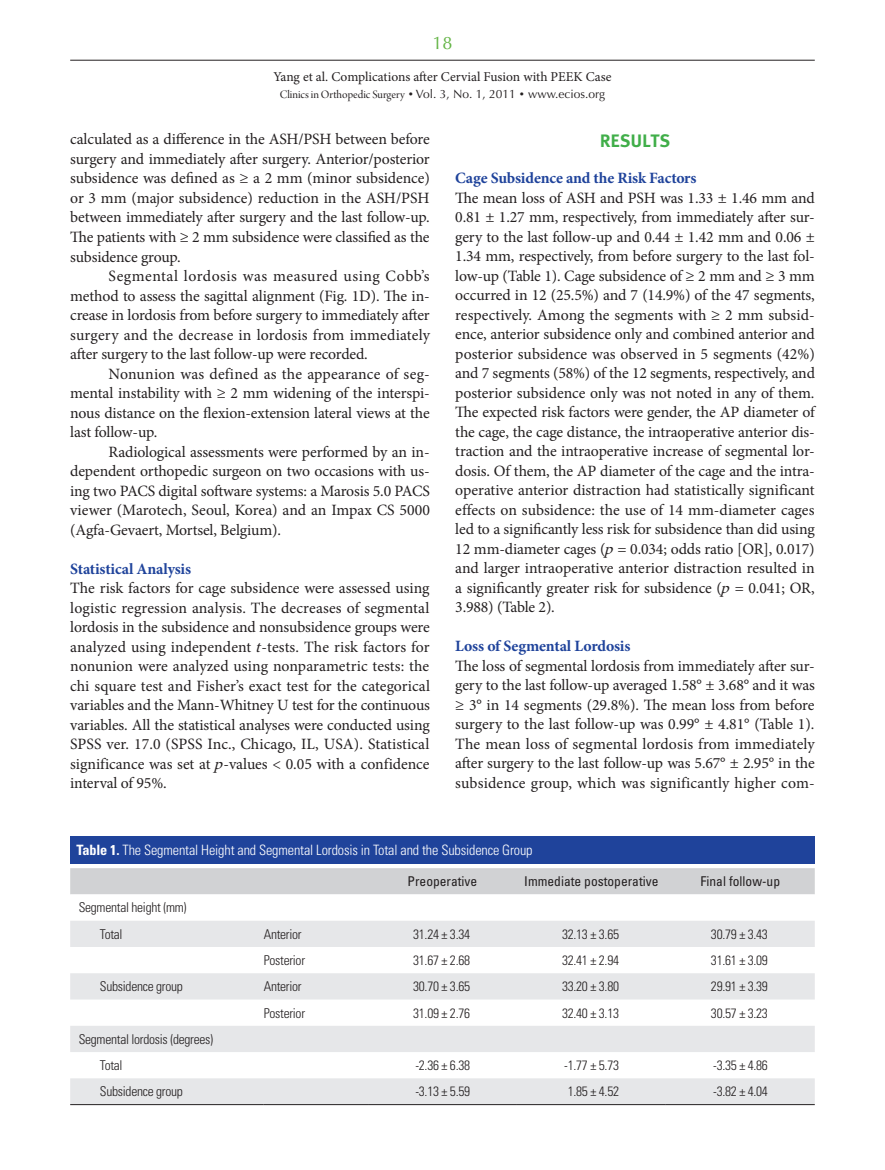
<style>
.page{position:relative;width:885px;height:1170px;background:#fff}
.page>*{position:absolute;margin:0;border:0;box-sizing:border-box;transform-origin:0 0}
.서론{font:700 18px "Meta Plus";letter-spacing:-.01em;color:#40ae49}
.t1{font:18px "Optima LT Std";color:#63b445}
.본문-첫문단{font:15.75px/19.5px "Minion Pro";letter-spacing:-.01em;color:#231f20;text-align:justify}
.본문{font:15.75px/19.5px "Minion Pro";letter-spacing:-.01em;color:#231f20;text-align:justify}
._1__제목{font:700 15.75px "Minion Pro";letter-spacing:-.01em;color:#1f439b}
.표_제목{font:300 condensed 14.25px "Univers";letter-spacing:-.01em;color:#fff}
.표_본문{font:300 condensed 13.5px "Univers";letter-spacing:-.02em;color:#231f20}
.t2{font:13.5px "Minion Pro";color:#231f20}
.표_1_Line{font:condensed 13.5px "Univers";color:#231f20}
.t3{font:12px "Optima LT Std";color:#231f20}
.s1{font-family:"Arno Pro Display"}
.s2{font-size:9px}
.s3{font-style:italic}
.s4{font-weight:700}
</style>
<div class="page">
<hr style="left:70px;top:60px;width:744px;height:1px;background:#231f20">
<div style="left:70px;top:836px;width:744px;height:27px;background:#1f439b"></div>
<div style="left:70px;top:868px;width:744px;height:26px;background:#d1d2d4"></div>
<svg style="left:70px;top:921px;width:744px;height:183px;fill:#e6e7e9"></svg>
<hr style="left:70px;top:1104px;width:194px;height:1px;background:#231f20">
<hr style="left:264px;top:1104px;width:104px;height:1px;background:#231f20">
<hr style="left:368px;top:1104px;width:149px;height:1px;background:#231f20">
<hr style="left:517px;top:1104px;width:148px;height:1px;background:#231f20">
<hr style="left:665px;top:1104px;width:149px;height:1px;background:#231f20">
<p class="t1" style="left:432px;top:32px;width:22px">18</p>
<p class="t2" style="left:273px;top:68px;width:339px">Yang et al. Complications after Cervial Fusion with PEEK Case</p>
<p class="t3" style="left:280px;top:87px;width:327px"><span class="s1">Clinics in Orthopedic Surgery</span> <span class="s2">•</span> Vol. 3, No. 1, 2011 <span class="s2">•</span> www.ecios.org</p>
<p class="본문-첫문단" style="left:70px;top:130px;width:361px">calculated as a difference in the ASH/PSH between before surgery and immediately after surgery. Anterior/posterior subsidence was defined as ≥ a 2 mm (minor subsidence) or 3 mm (major subsidence) reduction in the ASH/PSH between immediately after surgery and the last follow-up.<br>The patients with ≥ 2 mm subsidence were classified as the subsidence group.</p>
<p class="본문" style="left:70px;top:266px;width:361px;text-indent:38px">Segmental lordosis was measured using Cobb’s method to assess the sagittal alignment (Fig. 1D). The in&shy;crease in lordosis from before surgery to immediately after surgery and the decrease in lordosis from immediately after surgery to the last follow-up were recorded.</p>
<p class="본문" style="left:70px;top:364px;width:361px;text-indent:38px">Nonunion was defined as the appearance of seg&shy;mental instability with ≥ 2 mm widening of the interspi&shy;nous distance on the flexion-extension lateral views at the last follow-up.</p>
<p class="본문" style="left:70px;top:442px;width:361px;text-indent:38px">Radiological assessments were performed by an in&shy;dependent orthopedic surgeon on two occasions with us&shy;ing two PACS digital software systems: a Marosis 5.0 PACS viewer (Marotech, Seoul, Korea) and an Impax CS 5000 (Agfa-Gevaert, Mortsel, Belgium).</p>
<p class="_1__제목" style="left:70px;top:557px;width:122px">Statistical Analysis</p>
<p class="본문-첫문단" style="left:70px;top:578px;width:361px">The risk factors for cage subsidence were assessed using logistic regression analysis. The decreases of segmental lordosis in the subsidence and nonsubsidence groups were analyzed using independent <span class="s3">t</span>-tests. The risk factors for nonunion were analyzed using nonparametric tests: the chi square test and Fisher’s exact test for the categorical variables and the Mann-Whitney U test for the continuous variables. All the statistical analyses were conducted using SPSS ver. 17.0 (SPSS Inc., Chicago, IL, USA). Statistical significance was set at <span class="s3">p</span>-values &lt; 0.05 with a confidence interval of 95%.</p>
<p class="서론" style="left:599px;top:130px;width:72px">RESULTS</p>
<p class="_1__제목" style="left:455px;top:167px;width:243px">Cage Subsidence and the Risk Factors</p>
<p class="본문-첫문단" style="left:455px;top:188px;width:361px">The mean loss of ASH and PSH was 1.33 ± 1.46 mm and 0.81 ± 1.27 mm, respectively, from immediately after sur&shy;gery to the last follow-up and 0.44 ± 1.42 mm and 0.06 ± 1.34 mm, respectively, from before surgery to the last fol&shy;low-up (Table 1). Cage subsidence of ≥ 2 mm and ≥ 3 mm occurred in 12 (25.5%) and 7 (14.9%) of the 47 segments, respectively. Among the segments with ≥ 2 mm subsid&shy;ence, anterior subsidence only and combined anterior and posterior subsidence was observed in 5 segments (42%) and 7 segments (58%) of the 12 segments, respectively, and posterior subsidence only was not noted in any of them.<br>The expected risk factors were gender, the AP diameter of the cage, the cage distance, the intraoperative anterior dis&shy;traction and the intraoperative increase of segmental lor&shy;dosis. Of them, the AP diameter of the cage and the intra&shy;operative anterior distraction had statistically significant effects on subsidence: the use of 14 mm-diameter cages led to a significantly less risk for subsidence than did using 12 mm-diameter cages (<span class="s3">p</span> = 0.034; odds ratio [OR], 0.017) and larger intraoperative anterior distraction resulted in a significantly greater risk for subsidence (<span class="s3">p</span> = 0.041; OR, 3.988) (Table 2).</p>
<p class="_1__제목" style="left:455px;top:635px;width:177px">Loss of Segmental Lordosis</p>
<p class="본문-첫문단" style="left:455px;top:656px;width:361px">The loss of segmental lordosis from immediately after sur&shy;gery to the last follow-up averaged 1.58° ± 3.68° and it was ≥ 3° in 14 segments (29.8%). The mean loss from before surgery to the last follow-up was 0.99° ± 4.81° (Table 1).<br>The mean loss of segmental lordosis from immediately after surgery to the last follow-up was 5.67° ± 2.95° in the subsidence group, which was significantly higher com-</p>
<p class="표_제목" style="left:77px;top:841px;width:457px"><span class="s4">Table 1.</span> The Segmental Height and Segmental Lordosis in Total and the Subsidence Group</p>
<p class="표_1_Line" style="left:407px;top:872px;width:71px">Preoperative</p>
<p class="표_1_Line" style="left:524px;top:872px;width:136px">Immediate postoperative</p>
<p class="표_1_Line" style="left:700px;top:872px;width:81px">Final follow-up</p>
<p class="표_본문" style="left:79px;top:899px;width:109px">Segmental height (mm)</p>
<p class="표_본문" style="left:100px;top:925px;width:24px">Total</p>
<p class="표_본문" style="left:264px;top:925px;width:39px">Anterior</p>
<p class="표_본문" style="left:413px;top:925px;width:58px">31.24 ± 3.34</p>
<p class="표_본문" style="left:562px;top:925px;width:58px">32.13 ± 3.65</p>
<p class="표_본문" style="left:711px;top:925px;width:58px">30.79 ± 3.43</p>
<p class="표_본문" style="left:264px;top:952px;width:43px">Posterior</p>
<p class="표_본문" style="left:413px;top:952px;width:58px">31.67 ± 2.68</p>
<p class="표_본문" style="left:562px;top:952px;width:58px">32.41 ± 2.94</p>
<p class="표_본문" style="left:711px;top:952px;width:58px">31.61 ± 3.09</p>
<p class="표_본문" style="left:100px;top:978px;width:84px">Subsidence group</p>
<p class="표_본문" style="left:264px;top:978px;width:39px">Anterior</p>
<p class="표_본문" style="left:413px;top:978px;width:58px">30.70 ± 3.65</p>
<p class="표_본문" style="left:562px;top:978px;width:58px">33.20 ± 3.80</p>
<p class="표_본문" style="left:711px;top:978px;width:58px">29.91 ± 3.39</p>
<p class="표_본문" style="left:264px;top:1004px;width:43px">Posterior</p>
<p class="표_본문" style="left:413px;top:1004px;width:58px">31.09 ± 2.76</p>
<p class="표_본문" style="left:562px;top:1004px;width:58px">32.40 ± 3.13</p>
<p class="표_본문" style="left:711px;top:1004px;width:58px">30.57 ± 3.23</p>
<p class="표_본문" style="left:79px;top:1030px;width:136px">Segmental lordosis (degrees)</p>
<p class="표_본문" style="left:100px;top:1057px;width:24px">Total</p>
<p class="표_본문" style="left:415px;top:1057px;width:56px">-2.36 ± 6.38</p>
<p class="표_본문" style="left:564px;top:1057px;width:56px">-1.77 ± 5.73</p>
<p class="표_본문" style="left:713px;top:1057px;width:56px">-3.35 ± 4.86</p>
<p class="표_본문" style="left:100px;top:1083px;width:84px">Subsidence group</p>
<p class="표_본문" style="left:415px;top:1083px;width:56px">-3.13 ± 5.59</p>
<p class="표_본문" style="left:567px;top:1083px;width:53px">1.85 ± 4.52</p>
<p class="표_본문" style="left:713px;top:1083px;width:56px">-3.82 ± 4.04</p>
</div>
